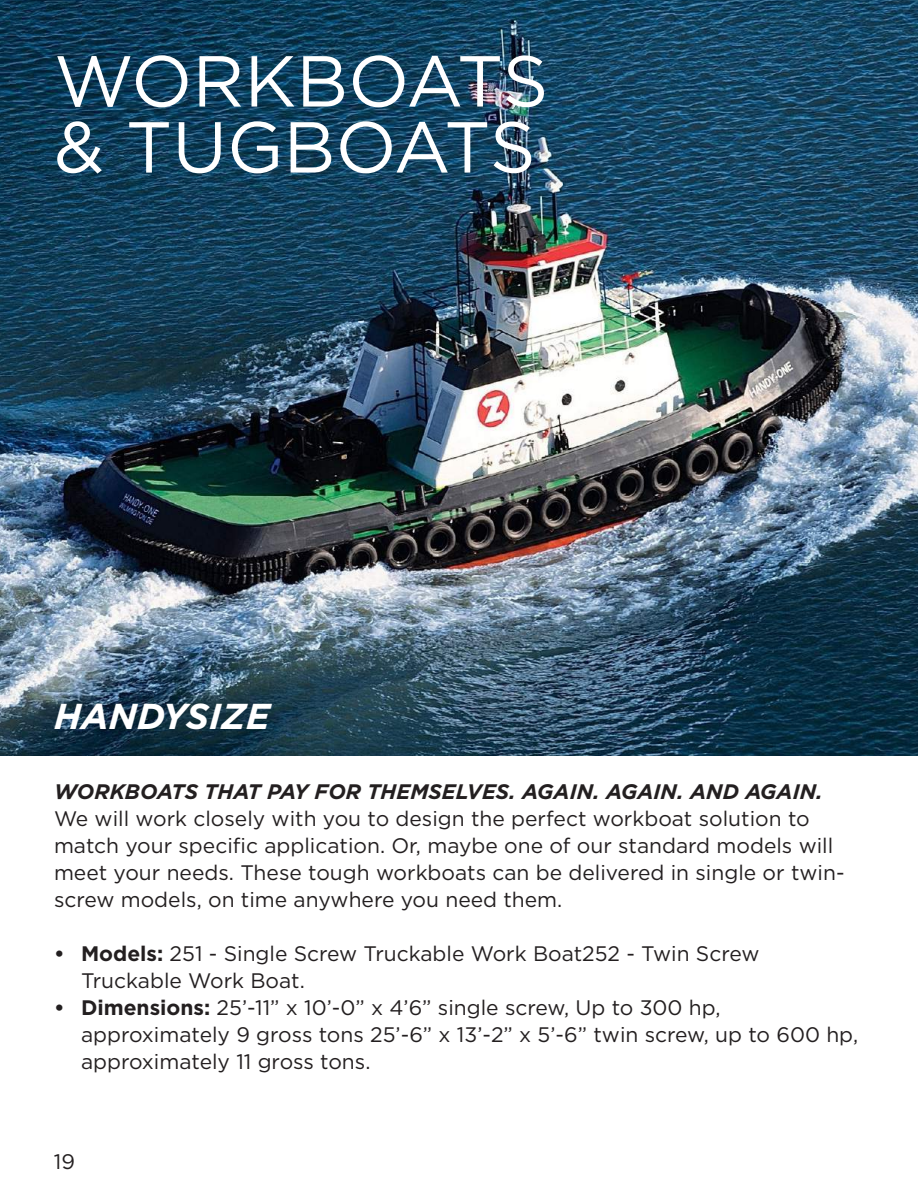
<style>
.page{position:relative;width:918px;height:1188px;background:#fff}
.page>*{position:absolute;margin:0;border:0;box-sizing:border-box;transform-origin:0 0}
.t1{font:72px/66px "Gotham HTF";color:#fff}
.t2{font:italic 700 36px "Gotham HTF";color:#fff}
.t3{font:21px/27px "Gotham HTF";color:#231f20}
.t4{font:italic 700 21px "Gotham HTF";color:#231f20}
.s1{font-weight:700}
</style>
<div class="page">
<img style="left:0;top:0;width:918px;height:756px">
<h1 class="t1" style="left:54px;top:47px;width:496px">WORKBOATS &amp; TUGBOATS</h1>
<h2 class="t2" style="left:54px;top:695px;width:218px">HANDYSIZE</h2>
<p class="t4" style="left:54px;top:780px;width:770px">WORKBOATS THAT PAY FOR THEMSELVES. AGAIN. AGAIN. AND AGAIN.</p>
<p class="t3" style="left:54px;top:805px;width:792px">We will work closely with you to design the perfect workboat solution to match your specific application. Or, maybe one of our standard models will meet your needs. These tough workboats can be delivered in single or twin&shy;screw models, on time anywhere you need them.</p>
<p class="t3" style="left:81px;top:940px;width:680px;text-indent:-27px"><span class="s1">• Models:</span> 251 - Single Screw Truckable Work Boat252 - Twin Screw<br>Truckable Work Boat.</p>
<p class="t3" style="left:81px;top:994px;width:779px;text-indent:-27px"><span class="s1">• Dimensions:</span> 25’-11” x 10’-0” x 4’6” single screw, Up to 300 hp, approximately 9 gross tons 25’-6” x 13’-2” x 5’-6” twin screw, up to 600 hp, approximately 11 gross tons.</p>
<p class="t3" style="left:54px;top:1147px;width:23px">19</p>
</div>
